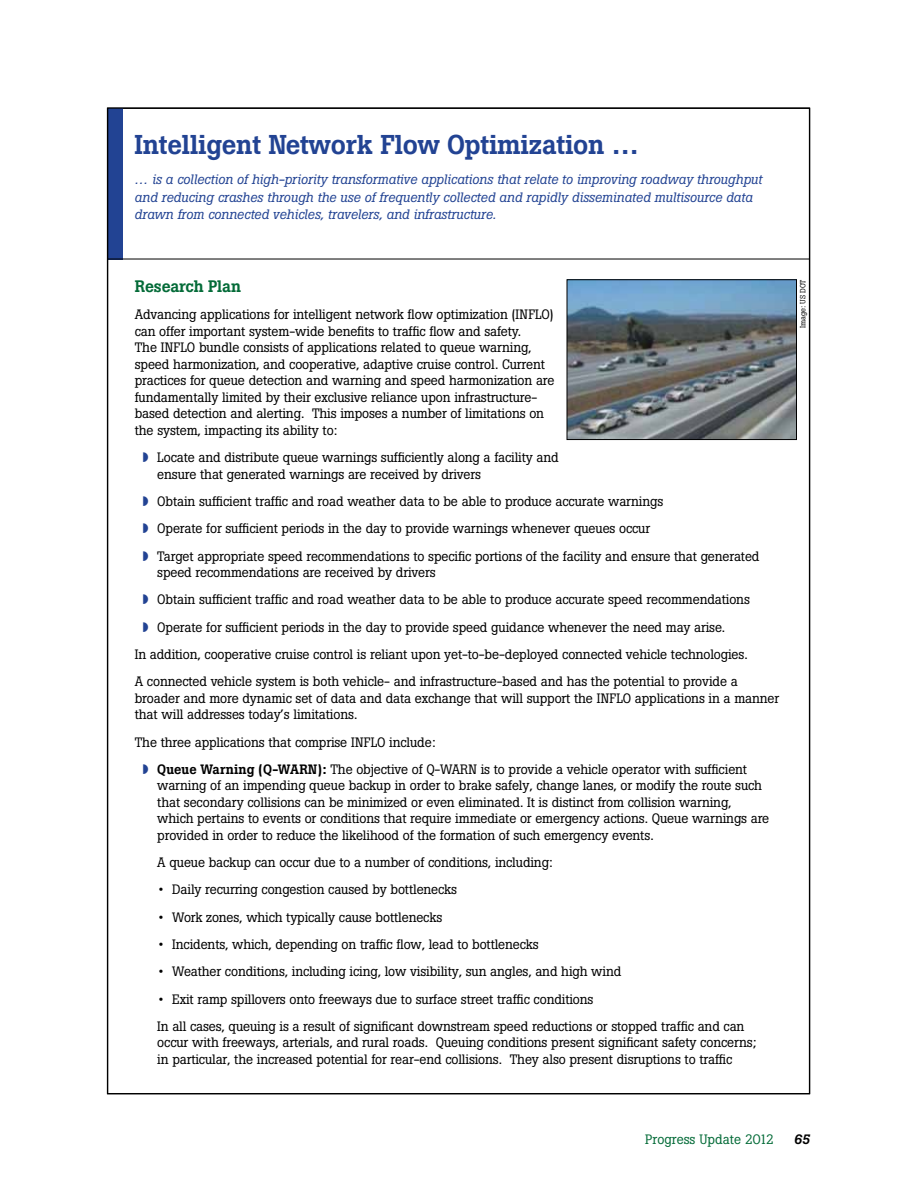
<style>
.page{position:relative;width:918px;height:1188px;background:#fff}
.page>*{position:absolute;margin:0;border:0;box-sizing:border-box;transform-origin:0 0}
.Headline{font:500 27px "Boton";letter-spacing:-.01em;color:#224393}
.t1{font:500 16.5px "Boton";letter-spacing:-.01em;color:#046b38}
.BulletText{font:13.5px/16.5px "Boton";letter-spacing:-.01em;color:#000}
.SubbulletedText{font:13.5px "Boton";letter-spacing:-.01em;color:#000}
.IntroPara_ItalicBlue{font:italic 13.5px/17.2px "Boton";color:#224393}
.t2{font:13.5px "Boton";color:#046b38}
.t3{font:italic 500 13.5px "Boton";color:#000}
.Captions{font:7.5px "Boton";letter-spacing:-.01em;color:#000}
.s1{font-weight:500}
</style>
<div class="page">
<div style="left:108px;top:108px;width:15px;height:151px;background:#224393"></div>
<hr style="left:108px;top:259px;width:702px;height:1px;background:#000">
<img style="left:569px;top:282px;width:226px;height:156px">
<div style="left:567px;top:280px;width:230px;height:160px;border:1px solid #000"></div>
<p class="Headline" style="left:135px;top:128px;width:506px">Intelligent Network Flow Optimization …</p>
<p class="IntroPara_ItalicBlue" style="left:135px;top:171px;width:629px">… is a collection of high-priority transformative applications that relate to improving roadway throughput and reducing crashes through the use of frequently collected and rapidly disseminated multisource data drawn from connected vehicles, travelers, and infrastructure.</p>
<p class="t1" style="left:135px;top:277px;width:108px">Research Plan</p>
<p class="BulletText" style="left:135px;top:306px;width:421px">Advancing applications for intelligent network flow optimization (INFLO) can offer important system-wide benefits to traffic flow and safety.<br>The INFLO bundle consists of applications related to queue warning, speed harmonization, and cooperative, adaptive cruise control. Current practices for queue detection and warning and speed harmonization are fundamentally limited by their exclusive reliance upon infrastructure&shy;based detection and alerting. This imposes a number of limitations on the system, impacting its ability to:</p>
<p class="BulletText" style="left:157px;top:449px;width:403px">Locate and distribute queue warnings sufficiently along a facility and ensure that generated warnings are received by drivers</p>
<p class="BulletText" style="left:157px;top:493px;width:507px">Obtain sufficient traffic and road weather data to be able to produce accurate warnings</p>
<p class="BulletText" style="left:157px;top:520px;width:494px">Operate for sufficient periods in the day to provide warnings whenever queues occur</p>
<p class="BulletText" style="left:157px;top:548px;width:604px">Target appropriate speed recommendations to specific portions of the facility and ensure that generated speed recommendations are received by drivers</p>
<p class="BulletText" style="left:157px;top:591px;width:594px">Obtain sufficient traffic and road weather data to be able to produce accurate speed recommendations</p>
<p class="BulletText" style="left:157px;top:619px;width:570px">Operate for sufficient periods in the day to provide speed guidance whenever the need may arise.</p>
<p class="BulletText" style="left:135px;top:646px;width:615px">In addition, cooperative cruise control is reliant upon yet-to-be-deployed connected vehicle technologies.</p>
<p class="BulletText" style="left:135px;top:673px;width:646px">A connected vehicle system is both vehicle- and infrastructure-based and has the potential to provide a broader and more dynamic set of data and data exchange that will support the INFLO applications in a manner that will addresses today’s limitations.</p>
<p class="BulletText" style="left:135px;top:734px;width:302px">The three applications that comprise INFLO include:</p>
<p class="BulletText" style="left:157px;top:761px;width:614px"><span class="s1">Queue Warning (Q-WARN):</span> The objective of Q-WARN is to provide a vehicle operator with sufficient warning of an impending queue backup in order to brake safely, change lanes, or modify the route such that secondary collisions can be minimized or even eliminated. It is distinct from collision warning, which pertains to events or conditions that require immediate or emergency actions. Queue warnings are provided in order to reduce the likelihood of the formation of such emergency events.</p>
<p class="BulletText" style="left:157px;top:854px;width:397px">A queue backup can occur due to a number of conditions, including:</p>
<p class="SubbulletedText" style="left:159px;top:882px;width:300px">• Daily recurring congestion caused by bottlenecks</p>
<p class="SubbulletedText" style="left:159px;top:909px;width:285px">• Work zones, which typically cause bottlenecks</p>
<p class="SubbulletedText" style="left:159px;top:936px;width:382px">• Incidents, which, depending on traffic flow, lead to bottlenecks</p>
<p class="SubbulletedText" style="left:159px;top:964px;width:464px">• Weather conditions, including icing, low visibility, sun angles, and high wind</p>
<p class="SubbulletedText" style="left:159px;top:991px;width:436px">• Exit ramp spillovers onto freeways due to surface street traffic conditions</p>
<p class="BulletText" style="left:157px;top:1018px;width:601px">In all cases, queuing is a result of significant downstream speed reductions or stopped traffic and can occur with freeways, arterials, and rural roads. Queuing conditions present significant safety concerns; in particular, the increased potential for rear-end collisions. They also present disruptions to traffic</p>
<p class="Captions" style="left:799px;top:328px;width:50px;rotate:-90deg">Image: US DOT</p>
<p class="t2" style="left:645px;top:1131px;width:130px">Progress Update 2012</p>
<p class="t3" style="left:794px;top:1132px;width:18px">65</p>
</div>
